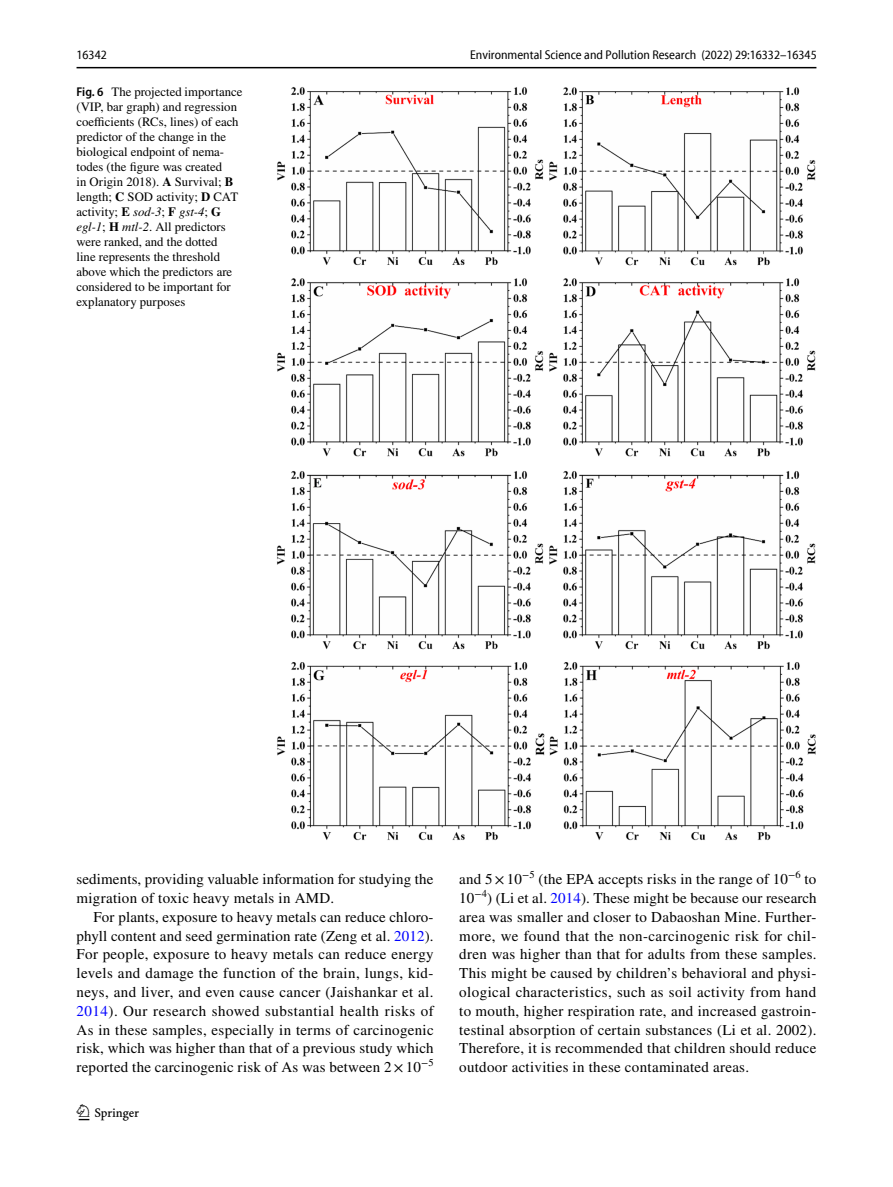
<style>
.page{position:relative;width:893px;height:1187px;background:#fff}
.page>*{position:absolute;margin:0;border:0;box-sizing:border-box;transform-origin:0 0}
.t1{font:22.5px "Springnew Regular 2";color:#000}
.t2{font:15px/18.8px "STIX";letter-spacing:.015em;color:#000;text-align:justify}
.t3{font:12.75px/15px "STIX";color:#000}
.t4{font:semi-condensed 12.75px "Myriad Pro Unic";color:#000}
.s1{font-family:"Myriad Pro";font-weight:600;font-stretch:semi-condensed}
.s2{font-weight:700}
.s3{font-style:italic}
.s4{color:#00f}
</style>
<div class="page">
<hr style="left:77px;top:67px;width:739px;height:1px;background:#000">
<img style="left:277px;top:87px;width:539px;height:753px">
<p class="t4" style="left:77px;top:50px;width:32px">16342</p>
<p class="t4" style="left:470px;top:50px;width:348px">Environmental Science and Pollution Research (2022) 29:16332–16345</p>
<p class="t3" style="left:77px;top:85px;width:167px"><span class="s1">Fig. 6</span> The projected importance (VIP, bar graph) and regression coefficients (RCs, lines) of each predictor of the change in the biological endpoint of nema&shy;todes (the figure was created<br>in Origin 2018). <span class="s2">A</span> Survival; <span class="s2">B </span>length; <span class="s2">C</span> SOD activity; <span class="s2">D</span> CAT activity; <span class="s2">E</span> <span class="s3">sod-3</span>; <span class="s2">F</span> <span class="s3">gst-4</span>; <span class="s2">G </span><span class="s3">egl-1</span>; <span class="s2">H</span> <span class="s3">mtl-2</span>. All predictors were ranked, and the dotted<br>line represents the threshold above which the predictors are considered to be important for explanatory purposes</p>
<p class="t2" style="left:77px;top:871px;width:358px">sediments, providing valuable information for studying the migration of toxic heavy metals in AMD.</p>
<p class="t2" style="left:77px;top:908px;width:359px;text-indent:17px">For plants, exposure to heavy metals can reduce chloro&shy;phyll content and seed germination rate (Zeng et al. <span class="s4">2012</span>).<br>For people, exposure to heavy metals can reduce energy levels and damage the function of the brain, lungs, kid&shy;neys, and liver, and even cause cancer (Jaishankar et al.<br><span class="s4">2014</span>). Our research showed substantial health risks of As in these samples, especially in terms of carcinogenic risk, which was higher than that of a previous study which reported the carcinogenic risk of As was between 2×10<sup>−5</sup></p>
<h1 class="t1" style="left:79px;top:1104px;width:62px">1 3</h1>
<p class="t2" style="left:459px;top:871px;width:359px">and 5× -10<sup>−5</sup> (the EPA accepts risks in the range of 10<sup>−6</sup> to 10<sup>−4</sup>) (Li et al. <span class="s4">2014</span>). These might be because our research area was smaller and closer to Dabaoshan Mine. Further&shy;more, we found that the non-carcinogenic risk for chil&shy;dren was higher than that for adults from these samples.<br>This might be caused by children’s behavioral and physi&shy;ological characteristics, such as soil activity from hand to mouth, higher respiration rate, and increased gastroin&shy;testinal absorption of certain substances (Li et al. 2002).<br>Therefore, it is recommended that children should reduce outdoor activities in these contaminated areas.</p>
</div>
